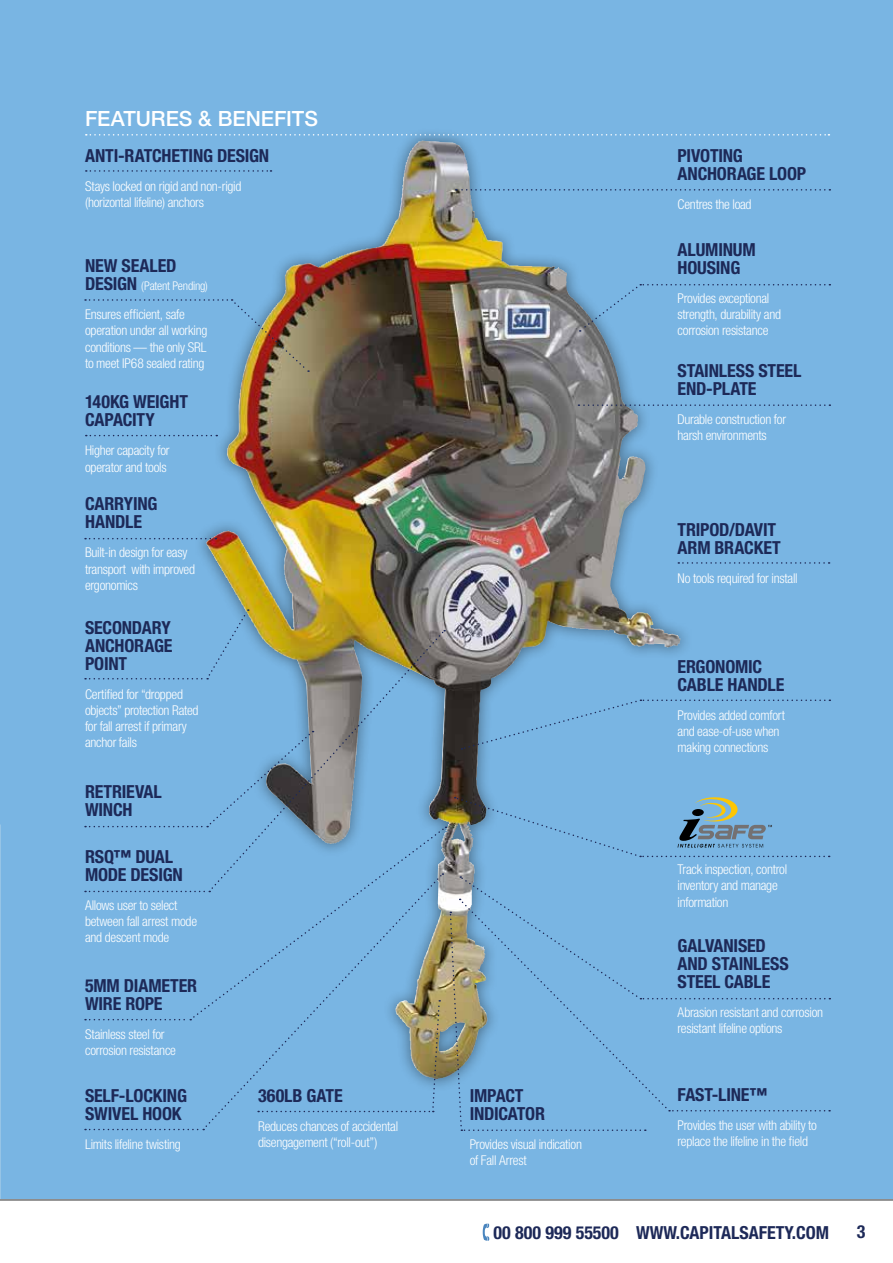
<style>
.page{position:relative;width:893px;height:1263px;background:#79b5e3}
.page>*{position:absolute;margin:0;border:0;box-sizing:border-box;transform-origin:0 0}
.t1{font:500 21px "Helvetica Neue LT Pro";color:#fff}
.t2{font:700 condensed 18px/18px "Helvetica Neue LT Pro";letter-spacing:-.01em;color:#1d2958}
.t3{font:300 condensed 13.5px/16.2px "Helvetica Neue LT Pro";letter-spacing:-.02em;color:#fff}
.t4{font:300 condensed 12px "Helvetica Neue LT Pro";letter-spacing:-.02em;color:#fff}
.s1{font-weight:700;font-size:18px;color:#1d2958}
</style>
<div class="page">
<div style="left:193px;top:127px;width:500px;height:965px;background:#000;opacity:.45"></div>
<img style="left:248px;top:141px;width:174px;height:217px">
<img style="left:0;top:825px;width:1px;height:438px">
<div style="left:0;top:1200px;width:893px;height:63px;background:#fff"></div>
<svg style="left:483px;top:1223px;width:6px;height:18px"></svg>
<hr style="left:0;top:1199px;width:893px;height:2px;background:#706f6f">
<svg style="left:86px;top:134px;width:743px;height:2px"></svg>
<svg style="left:678px;top:562px;width:152px;height:2px"></svg>
<svg style="left:86px;top:170px;width:185px;height:2px"></svg>
<svg style="left:86px;top:435px;width:131px;height:1px"></svg>
<svg style="left:85px;top:299px;width:224px;height:73px"></svg>
<svg style="left:456px;top:189px;width:374px;height:2px"></svg>
<svg style="left:578px;top:404px;width:252px;height:2px"></svg>
<svg style="left:579px;top:284px;width:251px;height:48px"></svg>
<svg style="left:455px;top:795px;width:375px;height:62px"></svg>
<svg style="left:461px;top:699px;width:369px;height:51px"></svg>
<svg style="left:85px;top:609px;width:164px;height:70px"></svg>
<svg style="left:85px;top:731px;width:125px;height:96px"></svg>
<svg style="left:204px;top:1019px;width:239px;height:108px"></svg>
<svg style="left:85px;top:1129px;width:119px;height:1px"></svg>
<svg style="left:192px;top:826px;width:254px;height:193px"></svg>
<svg style="left:85px;top:1019px;width:106px;height:1px"></svg>
<svg style="left:258px;top:1000px;width:183px;height:112px"></svg>
<svg style="left:449px;top:876px;width:381px;height:255px"></svg>
<svg style="left:85px;top:538px;width:131px;height:1px"></svg>
<svg style="left:210px;top:630px;width:235px;height:260px"></svg>
<svg style="left:85px;top:891px;width:125px;height:1px"></svg>
<h1 class="t1" style="left:85px;top:105px;width:234px">FEATURES &amp; BENEFITS</h1>
<h2 class="t2" style="left:85px;top:146px;width:186px">ANTI-RATCHETING DESIGN</h2>
<p class="t3" style="left:85px;top:178px;width:158px">Stays locked on rigid and non-rigid (horizontal lifeline) anchors</p>
<h2 class="t2" style="left:85px;top:257px;width:93px">NEW SEALED</h2>
<p class="t4" style="left:85px;top:279px;width:124px"><span class="s1">DESIGN</span> (Patent Pending)</p>
<p class="t3" style="left:85px;top:306px;width:124px">Ensures efficient, safe operation under all working conditions — the only SRL to meet IP68 sealed rating</p>
<h2 class="t2" style="left:85px;top:393px;width:104px">140KG WEIGHT<br>CAPACITY</h2>
<p class="t3" style="left:85px;top:442px;width:86px">Higher capacity for operator and tools</p>
<h2 class="t2" style="left:85px;top:495px;width:74px">CARRYING<br>HANDLE</h2>
<p class="t3" style="left:85px;top:544px;width:111px">Built-in design for easy transport with improved ergonomics</p>
<h2 class="t2" style="left:85px;top:618px;width:89px;text-align:justify">SECONDARY ANCHORAGE POINT</h2>
<p class="t3" style="left:85px;top:686px;width:115px">Certified for “dropped objects” protection Rated for fall arrest if primary anchor fails</p>
<h2 class="t2" style="left:85px;top:783px;width:78px">RETRIEVAL<br>WINCH</h2>
<h2 class="t2" style="left:85px;top:847px;width:99px">RSQ™ DUAL<br>MODE DESIGN</h2>
<p class="t3" style="left:85px;top:896px;width:114px">Allows user to select between fall arrest mode and descent mode</p>
<h2 class="t2" style="left:85px;top:977px;width:114px">5MM DIAMETER<br>WIRE ROPE</h2>
<p class="t3" style="left:85px;top:1026px;width:92px">Stainless steel for corrosion resistance</p>
<h2 class="t2" style="left:85px;top:1087px;width:103px">SELF-LOCKING<br>SWIVEL HOOK</h2>
<p class="t3" style="left:85px;top:1136px;width:97px">Limits lifeline twisting</p>
<h2 class="t2" style="left:258px;top:1087px;width:86px">360LB GATE</h2>
<p class="t3" style="left:258px;top:1118px;width:142px">Reduces chances of accidental disengagement (“roll-out”)</p>
<h2 class="t2" style="left:677px;top:146px;width:130px">PIVOTING<br>ANCHORAGE LOOP</h2>
<p class="t3" style="left:677px;top:196px;width:76px">Centres the load</p>
<h2 class="t2" style="left:677px;top:241px;width:80px">ALUMINUM<br>HOUSING</h2>
<p class="t3" style="left:677px;top:290px;width:105px">Provides exceptional strength, durability and corrosion resistance</p>
<h2 class="t2" style="left:677px;top:362px;width:125px">STAINLESS STEEL<br>END-PLATE</h2>
<p class="t3" style="left:677px;top:411px;width:110px">Durable construction for harsh environments</p>
<h2 class="t2" style="left:677px;top:520px;width:105px">TRIPOD/DAVIT<br>ARM BRACKET</h2>
<p class="t3" style="left:677px;top:570px;width:122px">No tools required for install</p>
<h2 class="t2" style="left:677px;top:658px;width:108px">ERGONOMIC<br>CABLE HANDLE</h2>
<p class="t3" style="left:677px;top:707px;width:109px">Provides added comfort and ease-of-use when making connections</p>
<p class="t3" style="left:677px;top:861px;width:111px">Track inspection, control inventory and manage information</p>
<h2 class="t2" style="left:470px;top:1087px;width:77px">IMPACT<br>INDICATOR</h2>
<p class="t3" style="left:470px;top:1136px;width:114px">Provides visual indication of Fall Arrest</p>
<h2 class="t2" style="left:677px;top:936px;width:113px">GALVANISED<br>AND STAINLESS<br>STEEL CABLE</h2>
<p class="t3" style="left:677px;top:1004px;width:147px">Abrasion resistant and corrosion resistant lifeline options</p>
<h2 class="t2" style="left:677px;top:1086px;width:91px">FAST-LINE™</h2>
<p class="t3" style="left:677px;top:1117px;width:141px">Provides the user with ability to replace the lifeline in the field</p>
<h2 class="t2" style="left:494px;top:1223px;width:337px">00 800 999 55500 WWW.CAPITALSAFETY.COM</h2>
<h2 class="t2" style="left:857px;top:1222px;width:10px">3</h2>
</div>
